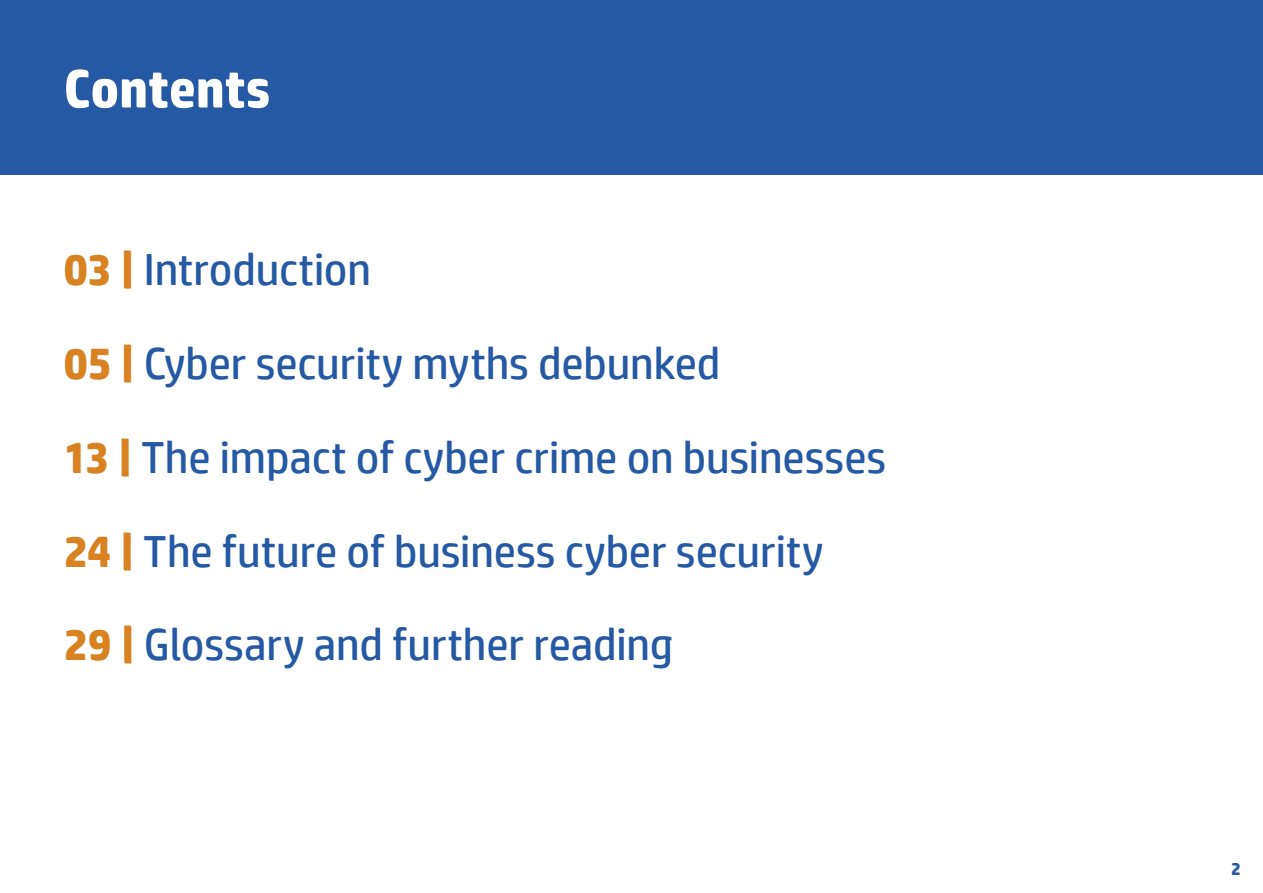
<style>
.page{position:relative;width:1263px;height:893px;background:#fff}
.page>*{position:absolute;margin:0;border:0;box-sizing:border-box;transform-origin:0 0}
.t1{font:700 54px "HP Simplified";letter-spacing:-.005em;color:#fff}
.t2{font:45px/93.8px "HP Simplified";letter-spacing:-.005em;color:#2559a4}
.t3{font:700 18px "HP Simplified";color:#2559a4}
.s1{font-weight:700;color:#d88222}
</style>
<div class="page">
<div style="left:0;top:0;width:1263px;height:174px;background:#2559a4"></div>
<p class="t1" style="left:64px;top:53px;width:208px">Contents</p>
<p class="t2" style="left:64px;top:222px;width:824px"><span class="s1">03 |</span> Introduction<br><span class="s1">05 |</span> Cyber security myths debunked<br><span class="s1">13 |</span> The impact of cyber crime on businesses <span class="s1">24 |</span> The future of business cyber security<br><span class="s1">29 |</span> Glossary and further reading</p>
<p class="t3" style="left:1231px;top:857px;width:11px">2</p>
</div>
